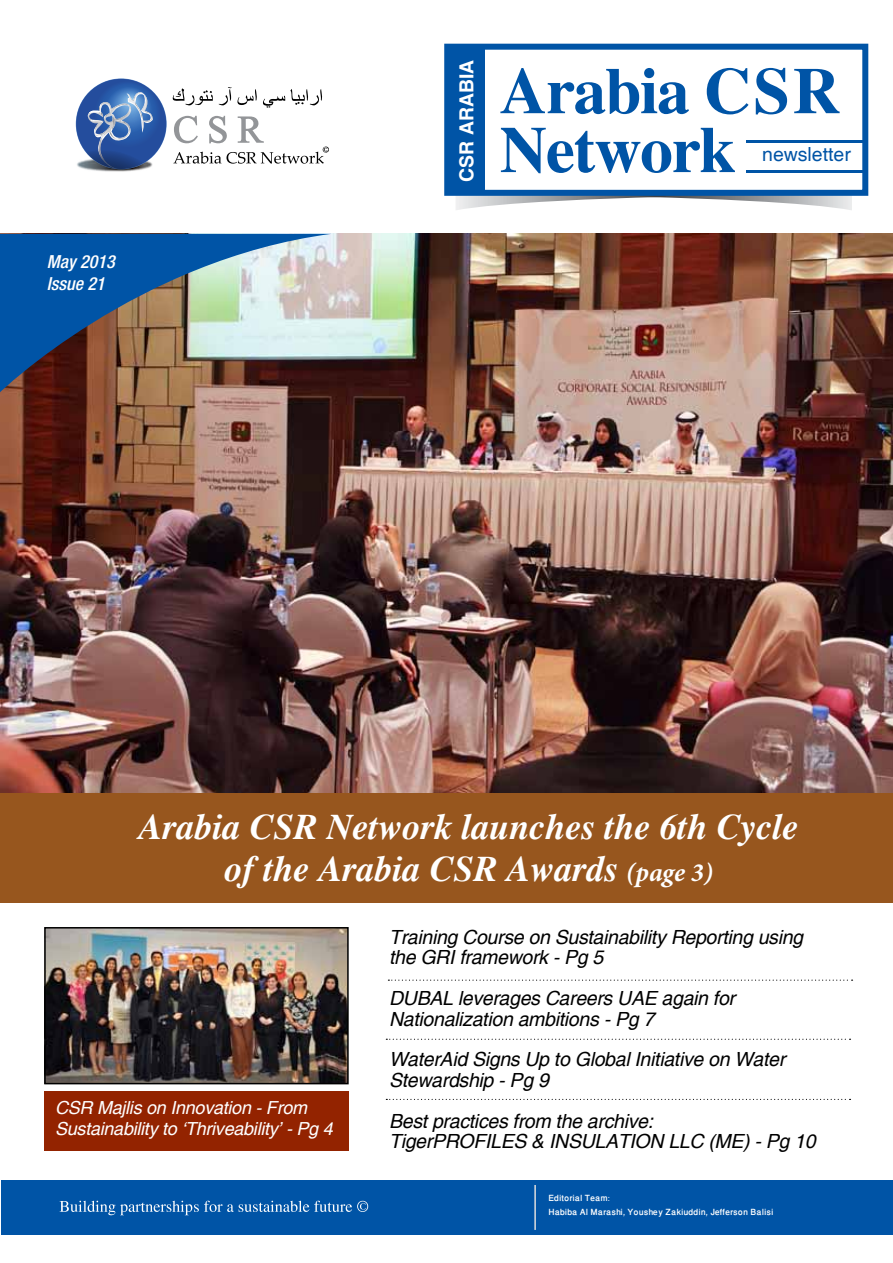
<style>
.page{position:relative;width:893px;height:1263px;background:#fff}
.page>*{position:absolute;margin:0;border:0;box-sizing:border-box;transform-origin:0 0}
.t1{font:700 65.55px "Times";letter-spacing:-.02em;color:#0054a6}
.t2{font:italic 700 36px "Times";color:#fff}
.t3{font:italic 700 26.25px "Minion Pro";color:#fff}
.t4{font:italic 19.5px/20.4px "Helvetica";letter-spacing:-.015em;color:#000}
.t5{font:19.5px "Helvetica";color:#0054a6}
.t6{font:700 19.5px "Helvetica";color:#fff}
.t7{font:italic 18px/20.4px "Helvetica";letter-spacing:-.015em;color:#fff}
.t8{font:italic 500 condensed 18px/21.6px "Helvetica Neue LT Std";color:#fff}
.t9{font:500 12px/14.4px "Win Soft Pro";color:#fff}
</style>
<div class="page">
<img style="left:0;top:234px;width:893px;height:559px">
<svg style="left:456px;top:196px;width:396px;height:14px"></svg>
<div style="left:444px;top:44px;width:424px;height:152px;background:#fff;border:6px solid #0054a6"></div>
<div style="left:447px;top:47px;width:38px;height:146px;background:#0054a6"></div>
<hr style="left:746px;top:140px;width:120px;height:3px;background:#0054a6">
<hr style="left:746px;top:170px;width:120px;height:2px;background:#0054a6">
<img style="left:0;top:234px;width:331px;height:158px">
<div style="left:1px;top:1180px;width:891px;height:55px;background:#0054a6"></div>
<svg style="left:60px;top:1201px;width:308px;height:14px"></svg>
<img style="left:77px;top:152px;width:67px;height:20px">
<svg style="left:172px;top:88px;width:41px;height:17px"></svg>
<svg style="left:219px;top:87px;width:104px;height:21px"></svg>
<svg style="left:76px;top:79px;width:90px;height:90px"></svg>
<svg style="left:173px;top:116px;width:156px;height:48px"></svg>
<svg style="left:87px;top:90px;width:66px;height:79px;background:#4d72ac"></svg>
<svg style="left:388px;top:979px;width:465px;height:2px"></svg>
<svg style="left:386px;top:1039px;width:464px;height:1px"></svg>
<svg style="left:386px;top:1099px;width:464px;height:1px"></svg>
<hr style="left:534px;top:1185px;width:2px;height:45px;background:#dcddde">
<div style="left:0;top:793px;width:893px;height:110px;background:#97561e"></div>
<div style="left:44px;top:1091px;width:305px;height:59px;background:#932300"></div>
<img style="left:47px;top:930px;width:299px;height:151px">
<div style="left:44px;top:927px;width:305px;height:157px;border:2px solid #000"></div>
<p class="t8" style="left:47px;top:251px;width:69px">May 2013<br>Issue 21</p>
<p class="t6" style="left:455px;top:182px;width:124px;rotate:-90deg">CSR ARABIA</p>
<h1 class="t1" style="left:500px;top:53px;width:341px">Arabia CSR</h1>
<p class="t5" style="left:762px;top:143px;width:90px">newsletter</p>
<h1 class="t1" style="left:500px;top:112px;width:237px">Network</h1>
<h2 class="t2" style="left:139px;top:806px;width:662px">Arabia CSR Network launches the 6th Cycle</h2>
<h3 class="t3" style="left:626px;top:854px;width:89px">(page (3</h3>
<h2 class="t2" style="left:225px;top:848px;width:396px">of the Arabia CSR Awards</h2>
<p class="t7" style="left:55px;top:1099px;width:279px">CSR Majlis on Innovation - From<br>Sustainability to ‘Thriveability -’ Pg 4</p>
<p class="t4" style="left:389px;top:928px;width:416px">Training Course on Sustainability Reporting using the GRI framework - Pg 5</p>
<p class="t4" style="left:389px;top:989px;width:348px">DUBAL leverages Careers UAE again for<br>Nationalization ambitions - Pg 7</p>
<p class="t4" style="left:389px;top:1050px;width:398px">WaterAid Signs Up to Global Initiative on Water<br>Stewardship - Pg 9</p>
<p class="t4" style="left:389px;top:1111px;width:428px">Best practices from the archive:<br>TigerPROFILES &amp; INSULATION LLC (ME -) Pg 10</p>
<p class="t9" style="left:548px;top:1191px;width:226px">Editorial Team:<br>Habiba Al Marashi, Youshey Zakiuddin, Jefferson Balisi</p>
</div>
